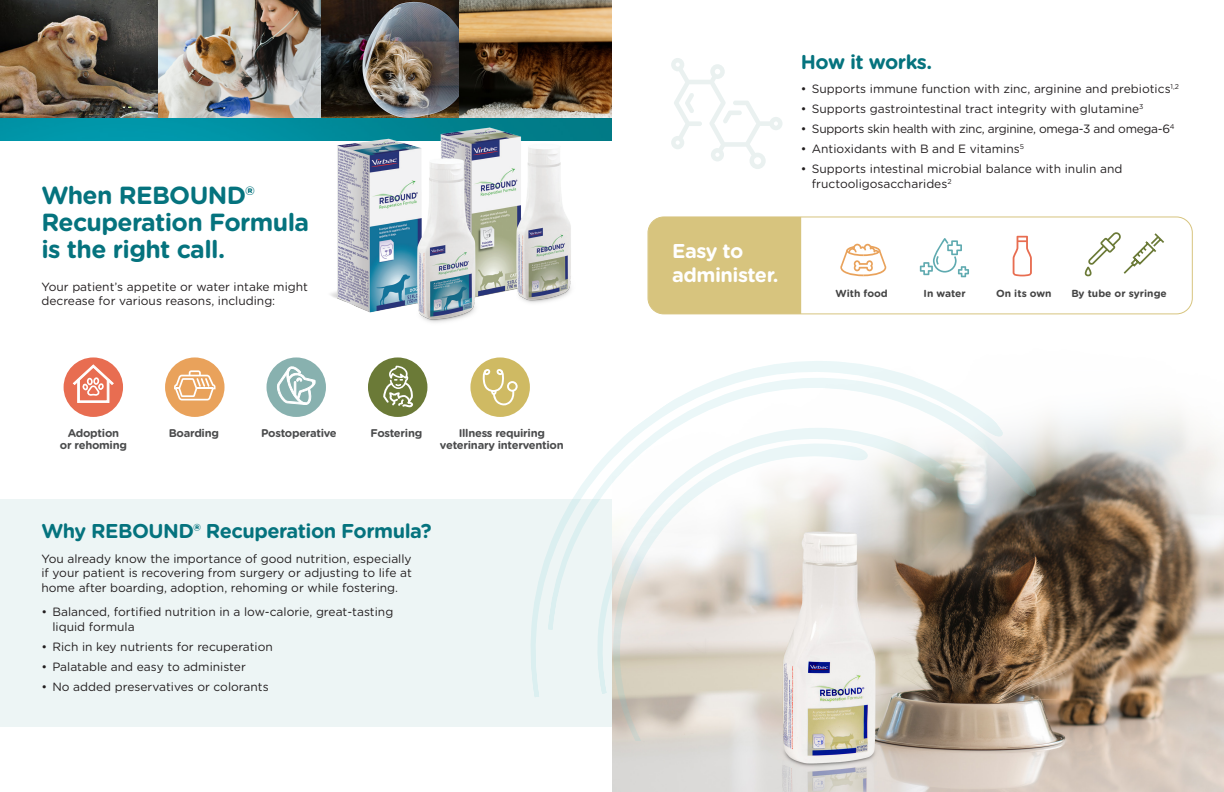
<style>
.page{position:relative;width:1224px;height:792px;background:#fff}
.page>*{position:absolute;margin:0;border:0;box-sizing:border-box;transform-origin:0 0}
.t1{font:700 24.8px "Gotham Rnd";letter-spacing:-.025em;color:#05737e}
.t2{font:700 20px "Gotham Rnd";letter-spacing:-.025em;color:#05737e}
.t3{font:700 20px "Gotham Rnd";letter-spacing:-.025em;color:#fff}
.t4{font:12px/14.4px "Gotham Rnd";color:#231f20}
.t5{font:12px "Gotham Rnd";letter-spacing:-.025em;color:#231f20}
.t6{font:700 11.2px "Gotham Rnd";letter-spacing:-.025em;color:#4b4c4d}
.t7{font:700 10.3px "Gotham Rnd";color:#454545}
</style>
<div class="page">
<img style="left:612px;top:414px;width:612px;height:378px">
<div style="left:0;top:499px;width:612px;height:227px;background:#edf5f5"></div>
<svg style="left:489px;top:358px;width:553px;height:369px"></svg>
<svg style="left:523px;top:358px;width:433px;height:363px"></svg>
<svg style="left:531px;top:390px;width:416px;height:337px"></svg>
<svg style="left:592px;top:525px;width:475px;height:216px"></svg>
<svg style="left:675px;top:576px;width:10px;height:165px;background:#d8cfc3"></svg>
<img style="left:686px;top:528px;width:381px;height:213px">
<div style="left:64px;top:357px;width:59px;height:60px;background:#e86d51;border-radius:50%"></div>
<svg style="left:73px;top:364px;width:41px;height:39px"></svg>
<div style="left:165px;top:357px;width:60px;height:60px;background:#e9a25b;border-radius:50%"></div>
<svg style="left:174px;top:370px;width:42px;height:30px"></svg>
<div style="left:267px;top:357px;width:59px;height:60px;background:#88b1af;border-radius:50%"></div>
<svg style="left:277px;top:366px;width:39px;height:39px"></svg>
<div style="left:368px;top:357px;width:59px;height:60px;background:#6b7a37;border-radius:50%"></div>
<svg style="left:383px;top:366px;width:30px;height:41px"></svg>
<div style="left:470px;top:357px;width:60px;height:60px;background:#cfba63;border-radius:50%"></div>
<svg style="left:482px;top:369px;width:36px;height:36px"></svg>
<div style="left:648px;top:216px;width:545px;height:98px;border:1px solid #d7c47e;border-radius:16px"></div>
<div style="left:648px;top:217px;width:153px;height:97px;background:#d7c47e"></div>
<svg style="left:1013px;top:236px;width:19px;height:40px"></svg>
<svg style="left:920px;top:238px;width:49px;height:39px"></svg>
<svg style="left:840px;top:244px;width:46px;height:32px"></svg>
<svg style="left:1084px;top:232px;width:80px;height:45px"></svg>
<img style="left:326px;top:0;width:286px;height:109px">
<svg style="left:671px;top:58px;width:112px;height:111px"></svg>
<img style="left:0;top:0;width:326px;height:118px">
<div style="left:0;top:118px;width:303px;height:23px;background:#0095a8"></div>
<img style="left:303px;top:109px;width:309px;height:214px">
<p class="t1" style="left:41px;top:177px;width:215px">When REBOUND®</p>
<p class="t1" style="left:41px;top:204px;width:269px">Recuperation Formula</p>
<p class="t1" style="left:41px;top:231px;width:185px">is the right call.</p>
<p class="t4" style="left:41px;top:279px;width:268px">Your patient’s appetite or water intake might decrease for various reasons, including:</p>
<p class="t6" style="left:68px;top:424px;width:53px">Adoption</p>
<p class="t6" style="left:60px;top:437px;width:69px">or rehoming</p>
<p class="t6" style="left:169px;top:424px;width:52px">Boarding</p>
<p class="t6" style="left:261px;top:424px;width:77px">Postoperative</p>
<p class="t6" style="left:370px;top:424px;width:53px">Fostering</p>
<p class="t6" style="left:459px;top:424px;width:88px">Illness requiring</p>
<p class="t6" style="left:440px;top:437px;width:125px">veterinary intervention</p>
<p class="t2" style="left:41px;top:517px;width:392px">Why REBOUND® Recuperation Formula?</p>
<p class="t4" style="left:41px;top:551px;width:372px;text-align:justify">You already know the importance of good nutrition, especially if your patient is recovering from surgery or adjusting to life at home after boarding, adoption, rehoming or while fostering.</p>
<p class="t4" style="left:41px;top:604px;width:353px">• Balanced, fortified nutrition in a low-calorie, great-tasting</p>
<p class="t4" style="left:52px;top:619px;width:84px">liquid formula</p>
<p class="t4" style="left:41px;top:639px;width:233px">• Rich in key nutrients for recuperation</p>
<p class="t4" style="left:41px;top:659px;width:206px">• Palatable and easy to administer</p>
<p class="t4" style="left:41px;top:679px;width:229px">• No added preservatives or colorants</p>
<p class="t3" style="left:672px;top:236px;width:73px">Easy to</p>
<p class="t3" style="left:672px;top:260px;width:108px">administer.</p>
<p class="t2" style="left:801px;top:47px;width:133px">How it works.</p>
<p class="t4" style="left:801px;top:81px;width:380px">• Supports immune function with zinc, arginine and prebiotics<sup>1,2</sup></p>
<p class="t4" style="left:801px;top:101px;width:344px">• Supports gastrointestinal tract integrity with glutamine<sup>3</sup></p>
<p class="t5" style="left:801px;top:121px;width:375px">• Supports skin health with zinc, arginine, omega-3 and omega-6<sup>4</sup></p>
<p class="t4" style="left:801px;top:141px;width:225px">• Antioxidants with B and E vitamins<sup>5</sup></p>
<p class="t4" style="left:801px;top:161px;width:323px">• Supports intestinal microbial balance with inulin and</p>
<p class="t4" style="left:812px;top:176px;width:141px">fructooligosaccharides<sup>2</sup></p>
<p class="t7" style="left:836px;top:286px;width:54px">With food</p>
<p class="t7" style="left:924px;top:286px;width:44px">In water</p>
<p class="t7" style="left:996px;top:286px;width:57px">On its own</p>
<p class="t7" style="left:1071px;top:286px;width:97px">By tube or syringe</p>
</div>
